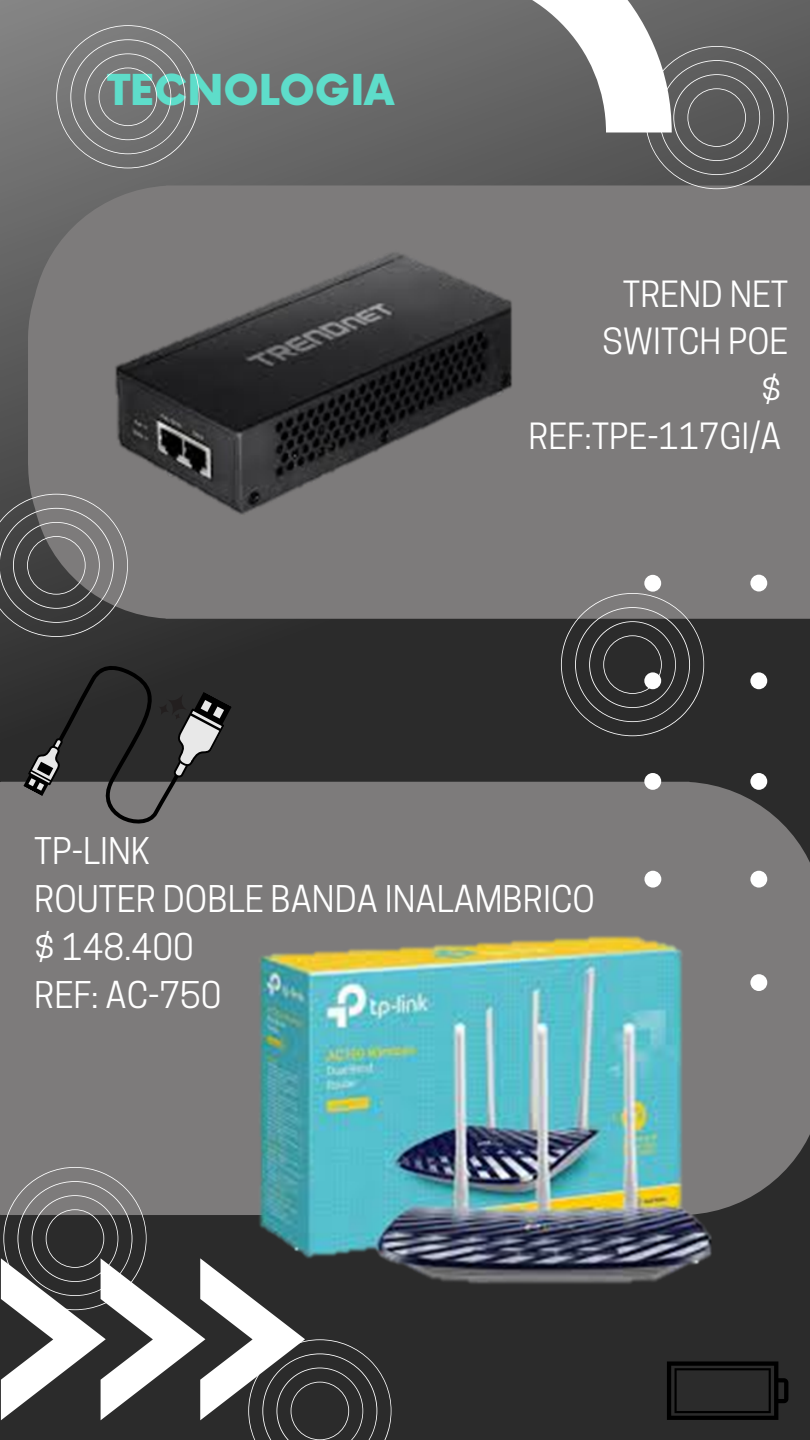
<style>
.page{position:relative;width:810px;height:1440px;background:#2b2b2b}
.page>*{position:absolute;margin:0;border:0;box-sizing:border-box;transform-origin:0 0}
.t1{font:900 41.5px "Now";color:#5eddca}
.t2{font:34.6px "Cooper Hewitt";color:#fff}
.t3{font:34px "Cooper Hewitt";color:#fff}
</style>
<div class="page">
<img style="left:0;top:0;width:810px;height:782px">
<div style="left:0;top:782px;width:810px;height:433px;background:#7d7b7b"></div>
<div style="left:28px;top:185px;width:782px;height:434px;background:#7d7b7b"></div>
<svg style="left:1px;top:1258px;width:304px;height:162px"></svg>
<svg style="left:644px;top:575px;width:166px;height:416px;fill:#7d7b7b"></svg>
<svg style="left:561px;top:593px;width:143px;height:143px"></svg>
<svg style="left:450px;top:0;width:338px;height:189px;background:#797979"></svg>
<svg style="left:3px;top:1167px;width:144px;height:143px"></svg>
<svg style="left:248px;top:1339px;width:144px;height:101px"></svg>
<svg style="left:667px;top:1361px;width:121px;height:59px"></svg>
<svg style="left:0;top:494px;width:234px;height:340px"></svg>
<div style="left:166px;top:694px;width:23px;height:22px;background:#2b2b2b;border-radius:5px"></div>
<div style="left:158px;top:703px;width:12px;height:12px;background:#292828;border-radius:3px"></div>
<div style="left:174px;top:713px;width:7px;height:7px;background:#231f1f;border-radius:2px"></div>
<img style="left:108px;top:199px;width:424px;height:423px">
<img style="left:246px;top:856px;width:482px;height:482px">
<svg style="left:56px;top:25px;width:144px;height:143px;background:#7c7c7c"></svg>
<p class="t1" style="left:108px;top:67px;width:288px">TECNOLOGIA</p>
<p class="t3" style="left:623px;top:282px;width:167px">TREND NET</p>
<p class="t3" style="left:603px;top:329px;width:187px">SWITCH POE</p>
<p class="t3" style="left:761px;top:376px;width:22px">$</p>
<p class="t3" style="left:529px;top:423px;width:254px">REF:TPE-117GI/A</p>
<p class="t2" style="left:34px;top:838px;width:118px">TP-LINK</p>
<p class="t2" style="left:34px;top:886px;width:562px">ROUTER DOBLE BANDA INALAMBRICO</p>
<p class="t2" style="left:34px;top:934px;width:161px">$ 148.400</p>
<p class="t2" style="left:34px;top:982px;width:189px">REF: AC-750</p>
</div>
